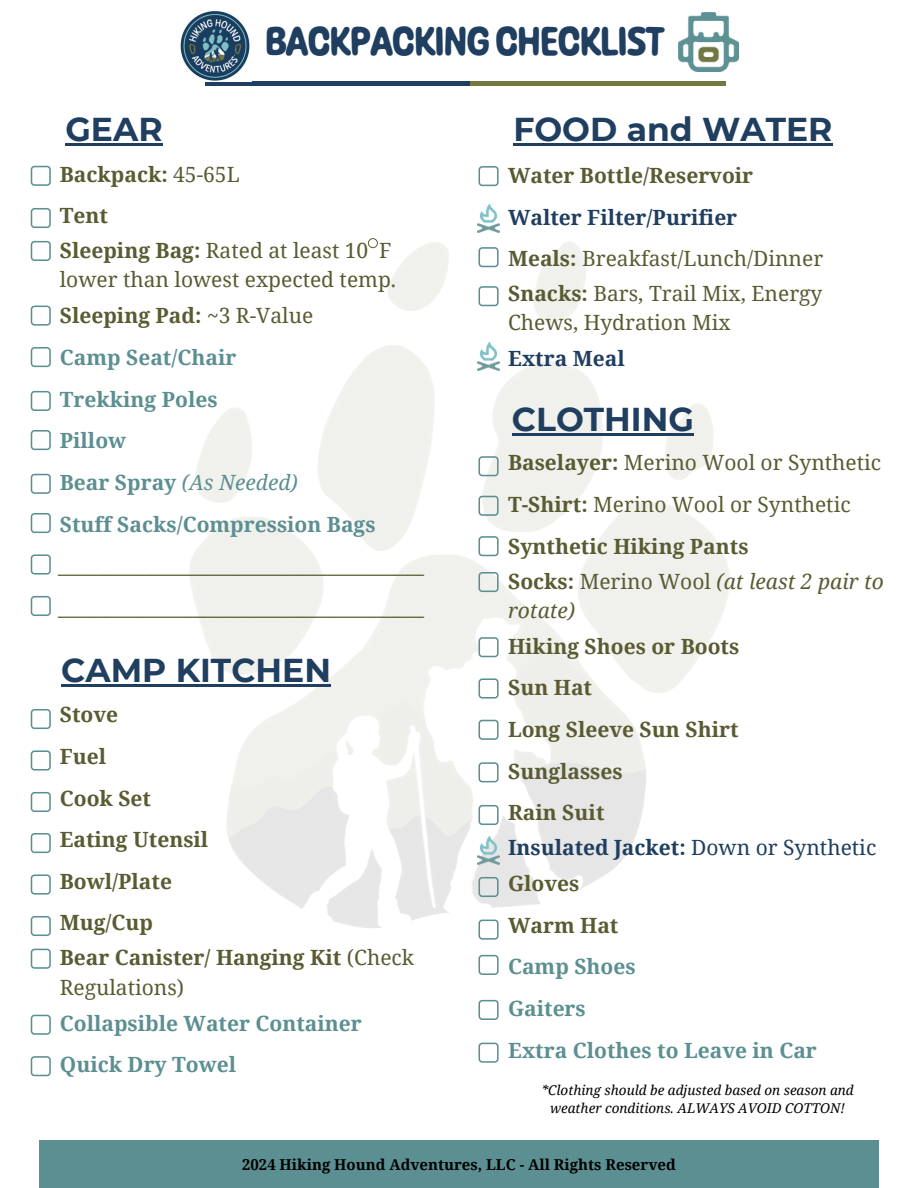
<style>
.page{position:relative;width:918px;height:1188px;background:#fff}
.page>*{position:absolute;margin:0;border:0;box-sizing:border-box;transform-origin:0 0}
.t1{font:40.05px "Caraque Medium Melted";color:#1f3e60}
.t2{font:700 33px "Montserrat";color:#1f3e60}
.t3{font:700 21px/41.7px "Noto Serif";color:#5a5b32}
.t4{font:700 21px/41.7px "Noto Serif";color:#5c8f91}
.t5{font:21px/41.7px "Noto Serif";color:#5a5b32}
.t6{font:700 21px/36px "Noto Serif";color:#1f3e60}
.t7{font:italic 700 21px "Noto Serif";color:#5a5b32}
.t8{font:italic 21px/29.2px "Noto Serif";color:#5a5b32}
.t9{font:700 15px "Noto Serif";color:#000}
.t10{font:italic 13.5px/18px "Noto Serif";color:#000;text-align:center}
.s1{font-weight:400}
.s2{font-weight:400;font-style:italic}
.s3{font-style:italic;color:#5a5b32}
.s4{color:#1f3e60}
.s5{font-weight:700}
.s6{font-weight:700;font-style:normal}
.s7{font-style:normal}
.s8{color:#5a5b32}
</style>
<div class="page">
<img style="left:188px;top:242px;width:542px;height:686px">
<div style="left:39px;top:1141px;width:840px;height:47px;background:#5c8f91"></div>
<hr style="left:399px;top:81px;width:326px;height:4px;background:#727744">
<hr style="left:205px;top:81px;width:265px;height:4px;background:#1f3e60">
<img style="left:180px;top:11px;width:70px;height:70px">
<img style="left:678px;top:12px;width:60px;height:60px">
<svg style="left:31px;top:166px;width:20px;height:20px"></svg>
<svg style="left:31px;top:208px;width:20px;height:20px"></svg>
<svg style="left:31px;top:241px;width:20px;height:20px"></svg>
<svg style="left:31px;top:347px;width:20px;height:20px"></svg>
<svg style="left:31px;top:306px;width:20px;height:20px"></svg>
<svg style="left:31px;top:391px;width:20px;height:20px"></svg>
<svg style="left:31px;top:430px;width:20px;height:20px"></svg>
<svg style="left:368px;top:238px;width:10px;height:10px"></svg>
<svg style="left:31px;top:709px;width:20px;height:20px"></svg>
<svg style="left:31px;top:750px;width:20px;height:21px"></svg>
<svg style="left:31px;top:792px;width:20px;height:20px"></svg>
<svg style="left:31px;top:874px;width:20px;height:21px"></svg>
<svg style="left:31px;top:833px;width:20px;height:20px"></svg>
<svg style="left:31px;top:916px;width:20px;height:20px"></svg>
<svg style="left:31px;top:949px;width:20px;height:20px"></svg>
<svg style="left:31px;top:1015px;width:20px;height:20px"></svg>
<svg style="left:31px;top:513px;width:20px;height:20px"></svg>
<svg style="left:31px;top:554px;width:20px;height:21px"></svg>
<svg style="left:31px;top:596px;width:20px;height:20px"></svg>
<svg style="left:31px;top:474px;width:20px;height:20px"></svg>
<svg style="left:31px;top:1056px;width:20px;height:20px"></svg>
<hr style="left:66px;top:143px;width:97px;height:3px;background:#1f3e60">
<hr style="left:61px;top:684px;width:270px;height:2px;background:#1f3e60">
<svg style="left:478px;top:456px;width:21px;height:20px"></svg>
<svg style="left:478px;top:536px;width:21px;height:20px"></svg>
<svg style="left:478px;top:637px;width:21px;height:20px"></svg>
<svg style="left:478px;top:678px;width:21px;height:21px"></svg>
<svg style="left:478px;top:762px;width:21px;height:20px"></svg>
<svg style="left:478px;top:805px;width:21px;height:20px"></svg>
<svg style="left:478px;top:920px;width:21px;height:20px"></svg>
<svg style="left:478px;top:955px;width:21px;height:20px"></svg>
<svg style="left:478px;top:1000px;width:21px;height:20px"></svg>
<svg style="left:478px;top:1043px;width:21px;height:20px"></svg>
<svg style="left:478px;top:166px;width:21px;height:20px"></svg>
<svg style="left:478px;top:286px;width:21px;height:20px"></svg>
<svg style="left:478px;top:247px;width:21px;height:20px"></svg>
<hr style="left:512px;top:433px;width:182px;height:2px;background:#1f3e60">
<hr style="left:513px;top:143px;width:319px;height:3px;background:#1f3e60">
<img style="left:478px;top:343px;width:21px;height:28px">
<img style="left:478px;top:204px;width:21px;height:28px">
<img style="left:478px;top:837px;width:21px;height:28px">
<svg style="left:478px;top:877px;width:21px;height:20px"></svg>
<svg style="left:478px;top:720px;width:21px;height:20px"></svg>
<svg style="left:478px;top:572px;width:21px;height:20px"></svg>
<svg style="left:478px;top:496px;width:21px;height:20px"></svg>
<p class="t2" style="left:66px;top:109px;width:99px">GEAR</p>
<p class="t1" style="left:266px;top:17px;width:401px">BACKPACKING CHECKLIST</p>
<p class="t2" style="left:513px;top:109px;width:321px">FOOD and WATER</p>
<p class="t3" style="left:60px;top:153px;width:181px">Backpack: <span class="s1">45-65L</span></p>
<h2 class="t3" style="left:60px;top:198px;width:333px;line-height:34.8px">Tent<br>Sleeping Bag: <span class="s1">Rated at least 10 F</span></h2>
<h2 class="t5" style="left:60px;top:258px;width:338px">lower than lowest expected temp.</h2>
<h3 class="t3" style="left:60px;top:294px;width:255px">Sleeping Pad: <span class="s1">~3 R-Value</span></h3>
<p class="t4" style="left:60px;top:336px;width:368px">Camp Seat/Chair<br>Trekking Poles<br>Pillow<br>Bear Spray <span class="s2">(As Needed)<br></span>Stuff Sacks/Compression Bags <span class="s3">______________________________________</span></p>
<p class="t7" style="left:60px;top:592px;width:368px">______________________________________</p>
<p class="t2" style="left:61px;top:650px;width:271px">CAMP KITCHEN</p>
<p class="t3" style="left:60px;top:693px;width:150px">Stove<br>Fuel<br>Cook Set<br>Eating Utensil<br>Bowl/Plate<br>Mug/Cup</p>
<p class="t3" style="left:60px;top:943px;width:356px;line-height:29.2px">Bear Canister/ Hanging Kit <span class="s1">(Check<br>Regulations)</span></p>
<p class="t4" style="left:60px;top:1002px;width:303px">Collapsible Water Container<br>Quick Dry Towel</p>
<p class="t3" style="left:508px;top:154px;width:317px">Water Bottle/Reservoir<br><span class="s4">Walter Filter/Purifier<br></span>Meals: <span class="s1">Breakfast/Lunch/Dinner</span></p>
<p class="t5" style="left:508px;top:278px;width:316px;line-height:29.2px"><span class="s5">Snacks:</span> Bars, Trail Mix, Energy<br>Chews, Hydration Mix</p>
<p class="t6" style="left:508px;top:340px;width:118px">Extra Meal</p>
<p class="t2" style="left:512px;top:399px;width:183px">CLOTHING</p>
<p class="t5" style="left:508px;top:441px;width:375px"><span class="s5">Baselayer:</span> Merino Wool or Synthetic<br><span class="s5">T-Shirt:</span> Merino Wool or Synthetic<br><span class="s5">Synthetic Hiking Pants</span></p>
<p class="t8" style="left:508px;top:566px;width:377px"><span class="s6">Socks:</span> <span class="s7">Merino Wool</span> (at least 2 pair to rotate)</p>
<p class="t3" style="left:508px;top:625px;width:233px">Hiking Shoes or Boots<br>Sun Hat<br>Long Sleeve Sun Shirt<br>Sunglasses<br>Rain Suit</p>
<p class="t6" style="left:508px;top:829px;width:370px">Insulated Jacket: <span class="s1">Down or Synthetic<br></span><span class="s8">Gloves</span></p>
<p class="t4" style="left:508px;top:904px;width:129px"><span class="s8">Warm Hat<br></span>Camp Shoes<br>Gaiters</p>
<p class="t4" style="left:508px;top:1029px;width:310px">Extra Clothes to Leave in Car</p>
<p class="t10" style="left:541px;top:1081px;width:314px">*Clothing should be adjusted based on season and weather conditions. ALWAYS AVOID COTTON!</p>
<h1 class="t9" style="left:242px;top:1154px;width:435px">2024 Hiking Hound Adventures, LLC - All Rights Reserved</h1>
</div>
